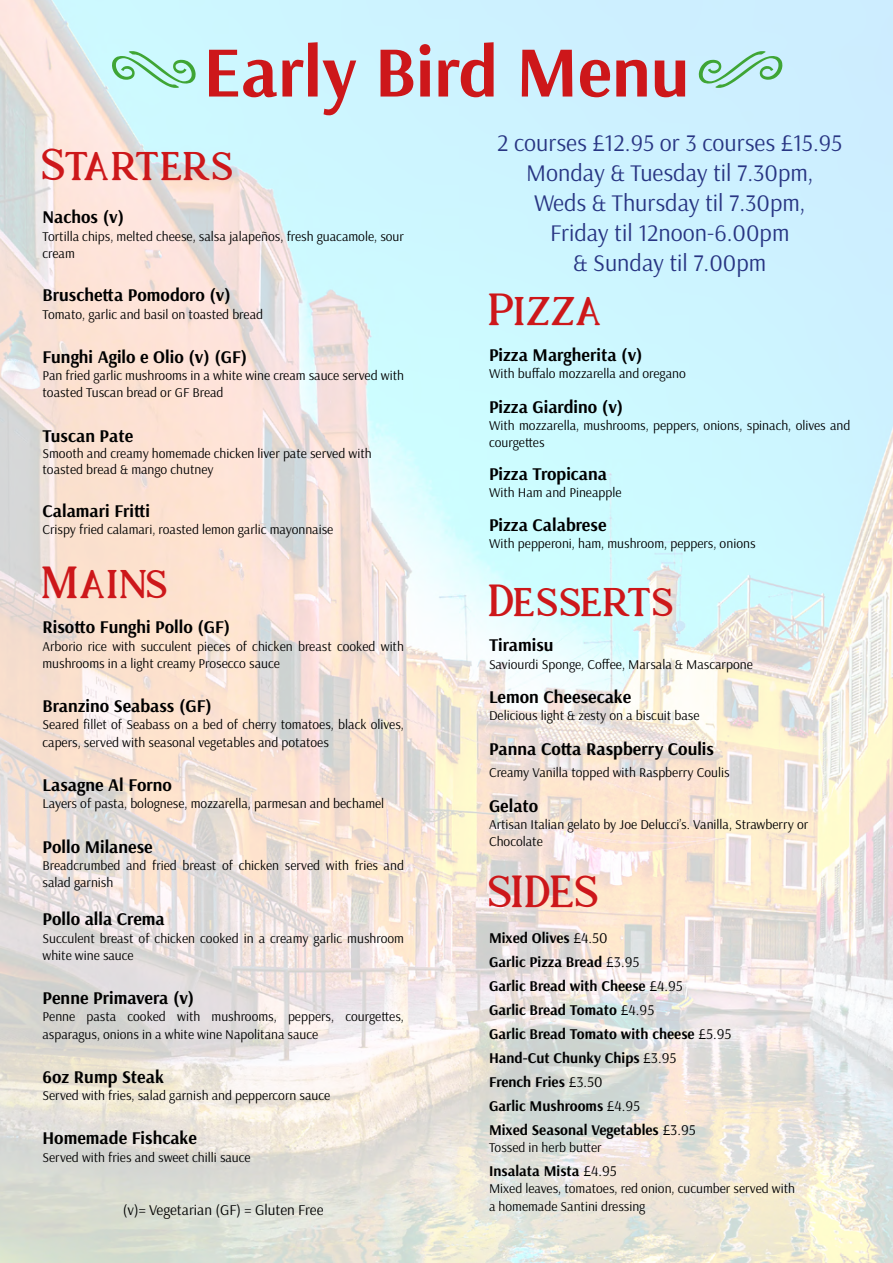
<style>
.page{position:relative;width:893px;height:1263px;background:#fff}
.page>*{position:absolute;margin:0;border:0;box-sizing:border-box;transform-origin:0 0}
.t1{font:700 72px "Arsenal";color:#cd171a}
.t2{font:700 36px "Atari";letter-spacing:.06em;color:#cd171a}
.t3{font:24px/30px "Arsenal";color:#283583;text-align:center}
.t4{font:700 18px "Arsenal";color:#000}
.t5{font:700 15px/24px "Arsenal";color:#000}
.t6{font:15px "Arsenal";color:#000}
.t7{font:13.5px/17.2px "Arsenal";color:#000}
.s1{font-weight:400}
</style>
<div class="page">
<img style="left:0;top:0;width:893px;height:1263px">
<svg style="left:699px;top:51px;width:83px;height:37px;background:#acded1"></svg>
<svg style="left:112px;top:51px;width:84px;height:37px;background:#ade6d1"></svg>
<h1 class="t1" style="left:203px;top:28px;width:487px">Early Bird Menu</h1>
<h2 class="t2" style="left:43px;top:148px;width:191px">Starters</h2>
<h3 class="t4" style="left:43px;top:206px;width:83px">Nachos (v)</h3>
<p class="t7" style="left:43px;top:227px;width:363px">Tortilla chips, melted cheese, salsa jalapeños, fresh guacamole, sour cream</p>
<h3 class="t4" style="left:43px;top:284px;width:190px">Bruschetta Pomodoro (v)</h3>
<p class="t7" style="left:43px;top:305px;width:222px">Tomato, garlic and basil on toasted bread</p>
<h3 class="t4" style="left:43px;top:346px;width:206px">Funghi Agilo e Olio (v) (GF)</h3>
<p class="t7" style="left:43px;top:367px;width:363px">Pan fried garlic mushrooms in a white wine cream sauce served with toasted Tuscan bread or GF Bread</p>
<h3 class="t4" style="left:43px;top:424px;width:92px">Tuscan Pate</h3>
<p class="t7" style="left:43px;top:445px;width:331px;line-height:16.2px">Smooth and creamy homemade chicken liver pate served with toasted bread &amp; mango chutney</p>
<h3 class="t4" style="left:43px;top:500px;width:109px">Calamari Fritti</h3>
<p class="t7" style="left:43px;top:521px;width:292px">Crispy fried calamari, roasted lemon garlic mayonnaise</p>
<h2 class="t2" style="left:43px;top:566px;width:126px">Mains</h2>
<h3 class="t4" style="left:43px;top:616px;width:189px">Risotto Funghi Pollo (GF)</h3>
<p class="t7" style="left:43px;top:638px;width:363px">Arborio rice with succulent pieces of chicken breast cooked with mushrooms in a light creamy Prosecco sauce</p>
<h3 class="t4" style="left:43px;top:695px;width:171px">Branzino Seabass (GF)</h3>
<p class="t7" style="left:43px;top:716px;width:363px">Seared fillet of Seabass on a bed of cherry tomatoes, black olives, capers, served with seasonal vegetables and potatoes</p>
<h3 class="t4" style="left:43px;top:774px;width:131px">Lasagne Al Forno</h3>
<p class="t7" style="left:43px;top:795px;width:343px">Layers of pasta, bolognese, mozzarella, parmesan and bechamel</p>
<h3 class="t4" style="left:43px;top:835px;width:112px">Pollo Milanese</h3>
<p class="t7" style="left:43px;top:857px;width:363px">Breadcrumbed and fried breast of chicken served with fries and salad garnish</p>
<h3 class="t4" style="left:43px;top:908px;width:124px">Pollo alla Crema</h3>
<p class="t7" style="left:43px;top:929px;width:363px">Succulent breast of chicken cooked in a creamy garlic mushroom white wine sauce</p>
<h3 class="t4" style="left:43px;top:987px;width:153px">Penne Primavera (v)</h3>
<p class="t7" style="left:43px;top:1008px;width:363px">Penne pasta cooked with mushrooms, peppers, courgettes, asparagus, onions in a white wine Napolitana sauce</p>
<h3 class="t4" style="left:43px;top:1065px;width:123px">6oz Rump Steak</h3>
<p class="t7" style="left:43px;top:1087px;width:289px">Served with fries, salad garnish and peppercorn sauce</p>
<h3 class="t4" style="left:43px;top:1127px;width:156px">Homemade Fishcake</h3>
<p class="t7" style="left:43px;top:1148px;width:210px">Served with fries and sweet chilli sauce</p>
<p class="t6" style="left:123px;top:1201px;width:202px">(v)= Vegetarian (GF) = Gluten Free</p>
<h3 class="t3" style="left:497px;top:128px;width:347px">2 courses £12.95 or 3 courses £15.95<br>Monday &amp; Tuesday til 7.30pm,<br>Weds &amp; Thursday til 7.30pm,<br>Friday til 12noon-6.00pm<br>&amp; Sunday til 7.00pm</h3>
<h2 class="t2" style="left:489px;top:293px;width:113px">Pizza</h2>
<h3 class="t4" style="left:489px;top:344px;width:155px">Pizza Margherita (v)</h3>
<p class="t7" style="left:489px;top:365px;width:198px">With buffalo mozzarella and oregano</p>
<h3 class="t4" style="left:489px;top:395px;width:136px">Pizza Giardino (v)</h3>
<p class="t7" style="left:489px;top:417px;width:363px">With mozzarella, mushrooms, peppers, onions, spinach, olives and courgettes</p>
<h3 class="t4" style="left:489px;top:463px;width:120px">Pizza Tropicana</h3>
<p class="t7" style="left:489px;top:484px;width:134px">With Ham and Pineapple</p>
<h3 class="t4" style="left:489px;top:514px;width:119px">Pizza Calabrese</h3>
<p class="t7" style="left:489px;top:535px;width:268px">With pepperoni, ham, mushroom, peppers, onions</p>
<h2 class="t2" style="left:489px;top:584px;width:185px">Desserts</h2>
<h3 class="t4" style="left:489px;top:634px;width:66px">Tiramisu</h3>
<p class="t7" style="left:489px;top:655px;width:265px">Saviourdi Sponge, Coffee, Marsala &amp; Mascarpone</p>
<h3 class="t4" style="left:489px;top:686px;width:144px">Lemon Cheesecake</h3>
<p class="t7" style="left:489px;top:707px;width:212px">Delicious light &amp; zesty on a biscuit base</p>
<h3 class="t4" style="left:489px;top:738px;width:227px">Panna Cotta Raspberry Coulis</h3>
<p class="t7" style="left:489px;top:764px;width:242px">Creamy Vanilla topped with Raspberry Coulis</p>
<h3 class="t4" style="left:489px;top:795px;width:51px">Gelato</h3>
<p class="t7" style="left:489px;top:816px;width:321px">Artisan Italian gelato by Joe Delucci’s. Vanilla, Strawberry or<br>Chocolate</p>
<h2 class="t2" style="left:489px;top:875px;width:110px">SIDES</h2>
<p class="t5" style="left:489px;top:926px;width:244px">Mixed Olives <span class="s1">£4.50<br></span>Garlic Pizza Bread <span class="s1">£3.95<br></span>Garlic Bread with Cheese <span class="s1">£4.95<br></span>Garlic Bread Tomato <span class="s1">£4.95<br></span>Garlic Bread Tomato with cheese <span class="s1">£5.95<br></span>Hand-Cut Chunky Chips <span class="s1">£3.95<br></span>French Fries <span class="s1">£3.50<br></span>Garlic Mushrooms <span class="s1">£4.95<br></span>Mixed Seasonal Vegetables <span class="s1">£3.95</span></p>
<p class="t7" style="left:489px;top:1139px;width:114px">Tossed in herb butter</p>
<p class="t5" style="left:489px;top:1159px;width:129px">Insalata Mista <span class="s1">£4.95</span></p>
<p class="t7" style="left:489px;top:1179px;width:308px;line-height:18px">Mixed leaves, tomatoes, red onion, cucumber served with a homemade Santini dressing</p>
</div>
